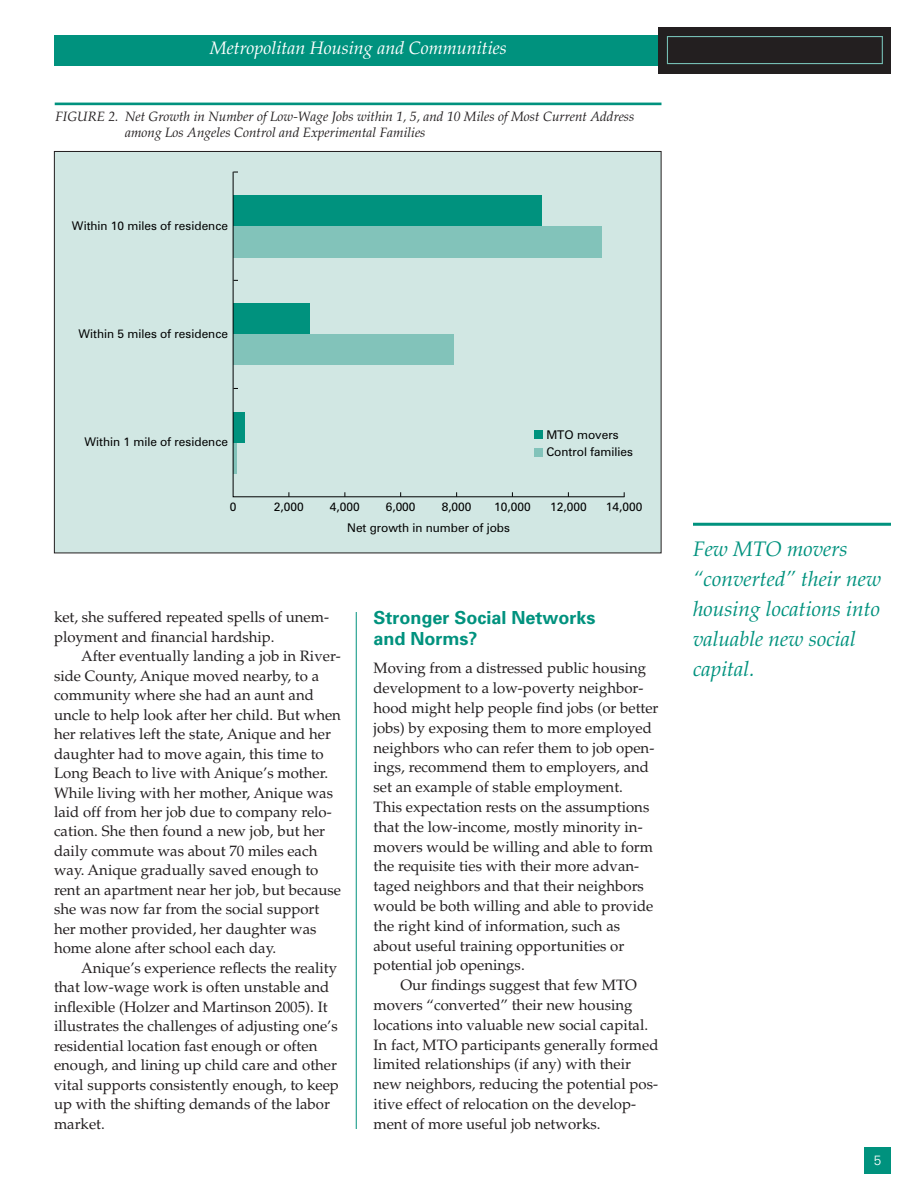
<style>
.page{position:relative;width:918px;height:1188px;background:#fff}
.page>*{position:absolute;margin:0;border:0;box-sizing:border-box;transform-origin:0 0}
.t1{font:italic 21px/30px "Palatino";color:#00927e}
.t2{font:italic 18px "Palatino";color:#fff}
.t3{font:700 18px/21px "Univers";color:#00927e}
.t4{font:15px/19.5px "Palatino";color:#231f20}
.t5{font:italic 13.5px/16.5px "Palatino";color:#231f20}
.t6{font:300 13.5px "Univers";color:#fff}
.t7{font:12px/17.9px "Zurich BT";color:#020303}
</style>
<div class="page">
<hr style="left:356px;top:612px;width:1px;height:517px;background:#00927e">
<div style="left:54px;top:35px;width:609px;height:30px;background:#00927e"></div>
<div style="left:659px;top:27px;width:232px;height:46px;background:#231f20"></div>
<div style="left:667px;top:36px;width:216px;height:28px;border:1px solid #75bdb3"></div>
<div style="left:864px;top:1148px;width:27px;height:26px;background:#00927e"></div>
<hr style="left:55px;top:103px;width:607px;height:2px;background:#00927e">
<div style="left:54px;top:151px;width:607px;height:402px;background:#d1e7e3"></div>
<svg style="left:232px;top:172px;width:393px;height:326px"></svg>
<hr style="left:693px;top:523px;width:198px;height:3px;background:#00927e">
<p class="t2" style="left:210px;top:41px;width:299px">Metropolitan Housing and Communities</p>
<p class="t5" style="left:125px;top:109px;width:511px;text-indent:-70px">FIGURE 2. Net Growth in Number of Low-Wage Jobs within 1, 5, and 10 Miles of Most Current Address among Los Angeles Control and Experimental Families</p>
<p class="t7" style="left:72px;top:218px;width:158px">Within 10 miles of residence</p>
<p class="t7" style="left:79px;top:326px;width:151px">Within 5 miles of residence</p>
<p class="t7" style="left:84px;top:435px;width:145px">Within 1 mile of residence</p>
<p class="t7" style="left:230px;top:499px;width:8px">0</p>
<p class="t7" style="left:546px;top:427px;width:88px">MTO movers<br>Control families</p>
<p class="t7" style="left:274px;top:499px;width:31px">2,000</p>
<p class="t7" style="left:330px;top:499px;width:31px">4,000</p>
<p class="t7" style="left:386px;top:499px;width:31px">6,000</p>
<p class="t7" style="left:442px;top:499px;width:31px">8,000</p>
<p class="t7" style="left:494px;top:499px;width:38px">10,000</p>
<p class="t7" style="left:550px;top:499px;width:38px">12,000</p>
<p class="t7" style="left:606px;top:499px;width:38px">14,000</p>
<p class="t7" style="left:347px;top:521px;width:164px">Net growth in number of jobs</p>
<p class="t4" style="left:54px;top:608px;width:277px;line-height:20.2px">ket, she suffered repeated spells of unem&shy;ployment and financial hardship.</p>
<p class="t4" style="left:54px;top:648px;width:289px;text-indent:27px">After eventually landing a job in River&shy;side County, Anique moved nearby, to a community where she had an aunt and uncle to help look after her child. But when her relatives left the state, Anique and her daughter had to move again, this time to Long Beach to live with Anique’s mother.<br>While living with her mother, Anique was laid off from her job due to company relo&shy;cation. She then found a new job, but her daily commute was about 70 miles each way. Anique gradually saved enough to rent an apartment near her job, but because she was now far from the social support her mother provided, her daughter was home alone after school each day.</p>
<p class="t4" style="left:54px;top:960px;width:286px;text-indent:27px">Anique’s experience reflects the reality that low-wage work is often unstable and inflexible (Holzer and Martinson 2005). It illustrates the challenges of adjusting one’s residential location fast enough or often enough, and lining up child care and other vital supports consistently enough, to keep up with the shifting demands of the labor market.</p>
<p class="t3" style="left:374px;top:608px;width:224px">Stronger Social Networks and Norms?</p>
<p class="t4" style="left:374px;top:660px;width:287px">Moving from a distressed public housing development to a low-poverty neighbor&shy;hood might help people find jobs (or better jobs) by exposing them to more employed neighbors who can refer them to job open&shy;ings, recommend them to employers, and set an example of stable employment.<br>This expectation rests on the assumptions that the low-income, mostly minority in&shy;movers would be willing and able to form the requisite ties with their more advan&shy;taged neighbors and that their neighbors would be both willing and able to provide the right kind of information, such as about useful training opportunities or potential job openings.</p>
<p class="t4" style="left:374px;top:977px;width:287px;text-indent:27px">Our findings suggest that few MTO movers “converted” their new housing locations into valuable new social capital.<br>In fact, MTO participants generally formed limited relationships (if any) with their new neighbors, reducing the potential pos&shy;itive effect of relocation on the develop&shy;ment of more useful job networks.</p>
<h1 class="t1" style="left:693px;top:536px;width:190px">Few MTO movers “converted” their new housing locations into valuable new social capital.</h1>
<p class="t6" style="left:874px;top:1155px;width:9px">5</p>
</div>
